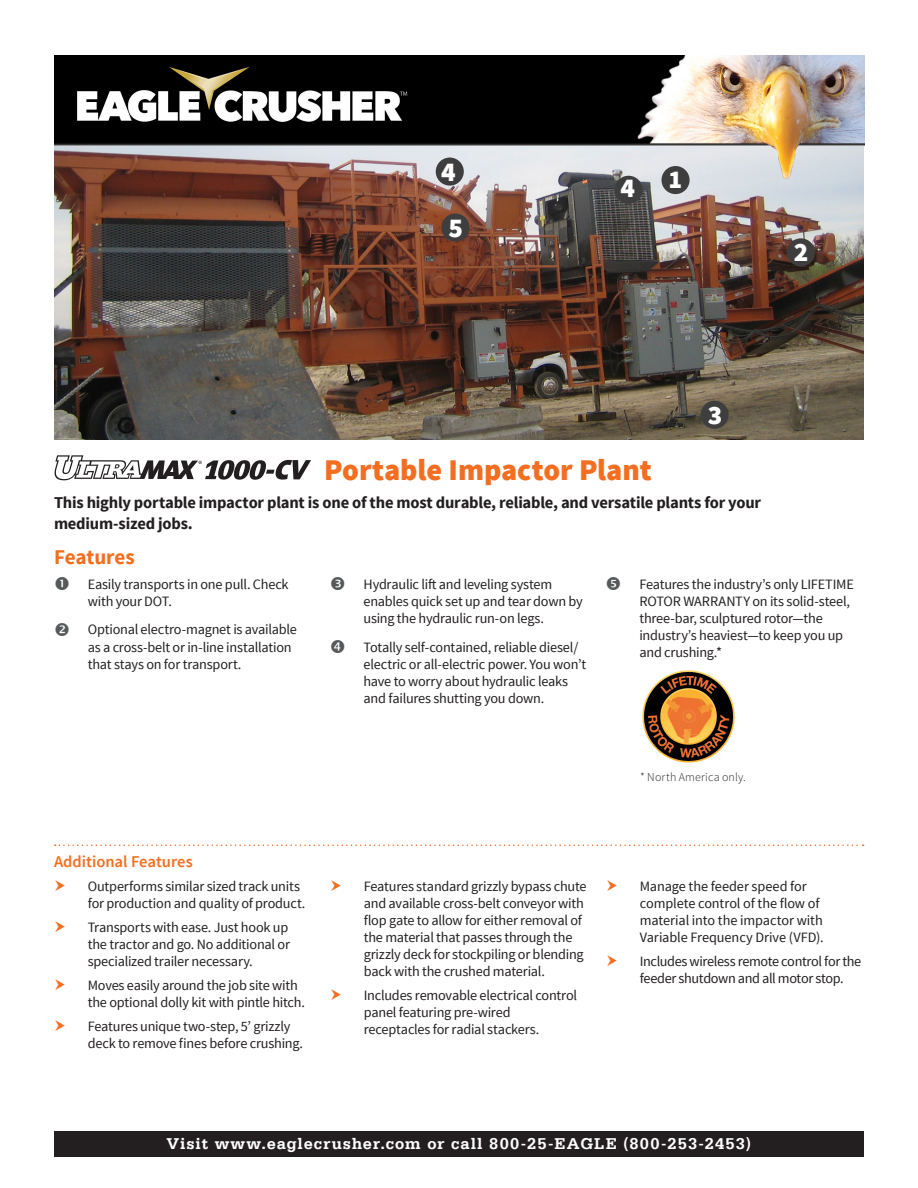
<style>
.page{position:relative;width:918px;height:1188px;background:#fff}
.page>*{position:absolute;margin:0;border:0;box-sizing:border-box;transform-origin:0 0}
.t1{font:900 30px "Source Sans Pro";color:#f36e21}
.t2{font:900 27px "Source Sans Pro";color:#fff}
.t3{font:900 25.5px "Source Sans Pro";color:#fff}
.t4{font:700 21px "Source Sans Pro";letter-spacing:-.005em;color:#f36e21}
.into_text{font:700 16.5px/21px "Source Sans Pro";letter-spacing:-.015em;color:#231f20}
.t5{font:700 16.5px "Serifa";letter-spacing:.065em;color:#fff}
.t6{font:600 16.5px "Source Sans Pro";letter-spacing:-.005em;color:#f36e21}
.detail_text_w_number{font:14.25px/17.1px "Source Sans Pro";letter-spacing:-.015em;color:#231f20}
.t7{font:300 12px "Source Sans Pro";letter-spacing:.015em;color:#231f20}
</style>
<div class="page">
<img style="left:54px;top:146px;width:809px;height:294px">
<div style="left:661px;top:166px;width:29px;height:28px;background:#3e3e3f;border-radius:50%"></div>
<div style="left:787px;top:238px;width:28px;height:28px;background:#3e3e3f;border-radius:50%"></div>
<div style="left:701px;top:401px;width:28px;height:28px;background:#3e3e3f;border-radius:50%"></div>
<div style="left:615px;top:176px;width:28px;height:28px;background:#3e3e3f;border-radius:50%"></div>
<div style="left:441px;top:214px;width:29px;height:28px;background:#3e3e3f;border-radius:50%"></div>
<svg style="left:55px;top:845px;width:809px;height:1px"></svg>
<img style="left:642px;top:670px;width:93px;height:93px">
<svg style="left:436px;top:158px;width:28px;height:28px"></svg>
<div style="left:54px;top:1131px;width:810px;height:26px;background:#231f20"></div>
<img style="left:55px;top:56px;width:809px;height:128px">
<svg style="left:55px;top:455px;width:256px;height:25px"></svg>
<p class="t2" style="left:441px;top:154px;width:16px">4</p>
<p class="t2" style="left:448px;top:210px;width:16px">5</p>
<p class="t2" style="left:620px;top:171px;width:16px">4</p>
<p class="t3" style="left:669px;top:163px;width:15px">1</p>
<p class="t2" style="left:794px;top:234px;width:16px">2</p>
<p class="t2" style="left:708px;top:398px;width:16px">3</p>
<h1 class="t1" style="left:324px;top:450px;width:329px">Portable Impactor Plant</h1>
<p class="into_text" style="left:54px;top:492px;width:709px">This highly portable impactor plant is one of the most durable, reliable, and versatile plants for your medium-sized jobs.</p>
<h2 class="t4" style="left:54px;top:543px;width:82px">Features</h2>
<p class="detail_text_w_number" style="left:88px;top:576px;width:202px">Easily transports in one pull. Check with your DOT.</p>
<p class="detail_text_w_number" style="left:88px;top:621px;width:211px">Optional electro-magnet is available as a cross-belt or in-line installation that stays on for transport.</p>
<h3 class="t6" style="left:54px;top:851px;width:140px">Additional Features</h3>
<p class="detail_text_w_number" style="left:88px;top:878px;width:219px">Outperforms similar sized track units for production and quality of product.</p>
<p class="detail_text_w_number" style="left:88px;top:918px;width:204px;text-align:justify">Transports with ease. Just hook up the tractor and go. No additional or specialized trailer necessary.</p>
<p class="detail_text_w_number" style="left:88px;top:977px;width:219px">Moves easily around the job site with the optional dolly kit with pintle hitch.</p>
<p class="detail_text_w_number" style="left:88px;top:1017px;width:217px">Features unique two-step, 5’ grizzly deck to remove fines before crushing.</p>
<p class="detail_text_w_number" style="left:364px;top:576px;width:221px">Hydraulic lift and leveling system enables quick set up and tear down by using the hydraulic run-on legs.</p>
<p class="detail_text_w_number" style="left:364px;top:639px;width:224px">Totally self-contained, reliable diesel/ electric or all-electric power. You won’t have to worry about hydraulic leaks and failures shutting you down.</p>
<p class="detail_text_w_number" style="left:364px;top:878px;width:224px">Features standard grizzly bypass chute and available cross-belt conveyor with flop gate to allow for either removal of the material that passes through the grizzly deck for stockpiling or blending back with the crushed material.</p>
<p class="detail_text_w_number" style="left:364px;top:987px;width:215px">Includes removable electrical control panel featuring pre-wired receptacles for radial stackers.</p>
<p class="detail_text_w_number" style="left:639px;top:576px;width:216px">Features the industry’s only LIFETIME<br>ROTOR WARRANTY on its solid-steel, three-bar, sculptured rotor—the industry’s heaviest—to keep you up and crushing.*</p>
<p class="t7" style="left:640px;top:769px;width:107px">* North America only.</p>
<p class="detail_text_w_number" style="left:640px;top:878px;width:186px">Manage the feeder speed for complete control of the flow of material into the impactor with<br>Variable Frequency Drive (VFD).</p>
<p class="detail_text_w_number" style="left:640px;top:953px;width:223px">Includes wireless remote control for the feeder shutdown and all motor stop.</p>
<p class="t5" style="left:167px;top:1134px;width:586px">Visit www.eaglecrusher.com or call 800-25-EAGLE (800-253-2453)</p>
</div>
